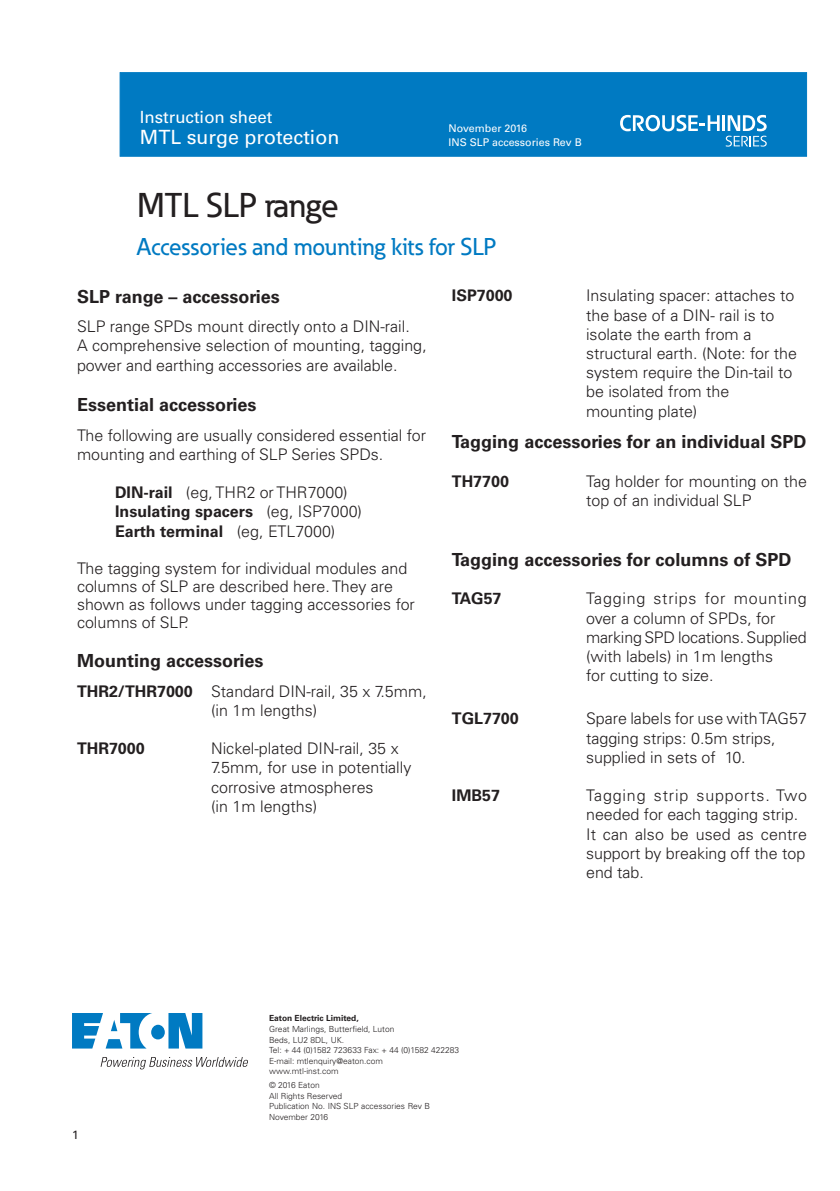
<style>
.page{position:relative;width:840px;height:1191px;background:#fff}
.page>*{position:absolute;margin:0;border:0;box-sizing:border-box;transform-origin:0 0}
.t1{font:500 34px "Eaton";color:#231f20}
.t2{font:500 24px "Eaton";color:#007ac2}
.t3{font:19.6px "Univers LT Pro 55 Roman";color:#fff}
.t4{font:700 18px "Univers LT Pro 65";color:#231f20}
.t5{font:16.8px "Univers LT Pro 55 Roman";color:#fff}
.t6{font:300 16px/19.2px "Univers LT Pro 45";color:#231f20}
.t7{font:700 16px/19.2px "Univers LT Pro 65";color:#231f20}
.t8{font:12px "Univers LT Pro 55 Roman";color:#231f20}
.t9{font:10.6px/13.4px "Univers LT Pro 55 Roman";color:#fff}
.t10{font:300 8.4px/10.6px "Univers LT Pro 45";color:#231f20}
.t11{font:700 8.4px "Univers LT Pro 65";color:#231f20}
.s1{font-family:"Univers LT Pro 65";font-weight:700}
.s2{font-family:"Univers LT Pro 45";font-weight:300}
</style>
<div class="page">
<div style="left:120px;top:72px;width:686px;height:85px;background:#007ac2;border:1px solid #007ac2"></div>
<svg style="left:620px;top:115px;width:146px;height:32px"></svg>
<svg style="left:72px;top:1013px;width:130px;height:35px"></svg>
<svg style="left:101px;top:1057px;width:147px;height:12px"></svg>
<p class="t5" style="left:140px;top:107px;width:134px">Instruction sheet</p>
<p class="t3" style="left:140px;top:126px;width:201px">MTL surge protection</p>
<p class="t9" style="left:448px;top:122px;width:135px">November 2016<br>INS SLP accessories Rev B</p>
<h1 class="t1" style="left:137px;top:184px;width:203px">MTL SLP range</h1>
<h2 class="t2" style="left:137px;top:232px;width:360px">Accessories and mounting kits for SLP</h2>
<p class="t4" style="left:77px;top:286px;width:204px">SLP range – accessories</p>
<p class="t6" style="left:77px;top:317px;width:351px">SLP range SPDs mount directly onto a DIN-rail.<br>A comprehensive selection of mounting, tagging, power and earthing accessories are available.</p>
<p class="t4" style="left:77px;top:394px;width:181px">Essential accessories</p>
<p class="t6" style="left:77px;top:425px;width:350px">The following are usually considered essential for mounting and earthing of SLP Series SPDs.</p>
<p class="t6" style="left:115px;top:483px;width:234px"><span class="s1">DIN-rail</span> (eg, THR2 or THR7000)</p>
<p class="t7" style="left:115px;top:502px;width:248px">Insulating spacers <span class="s2">(eg, ISP7000)<br></span>Earth terminal <span class="s2">(eg, ETL7000)</span></p>
<p class="t6" style="left:77px;top:559px;width:339px;line-height:18px">The tagging system for individual modules and columns of SLP are described here. They are shown as follows under tagging accessories for columns of SLP.</p>
<p class="t4" style="left:77px;top:650px;width:188px">Mounting accessories</p>
<p class="t6" style="left:211px;top:681px;width:217px;text-indent:-134px"><span class="s1">THR2/THR7000</span> Standard DIN-rail, 35 x 7.5mm, (in 1m lengths)</p>
<p class="t7" style="left:77px;top:739px;width:69px">THR7000</p>
<p class="t6" style="left:211px;top:739px;width:201px">Nickel-plated DIN-rail, 35 x<br>7.5mm, for use in potentially corrosive atmospheres<br>(in 1m lengths)</p>
<p class="t7" style="left:451px;top:286px;width:62px">ISP7000</p>
<p class="t6" style="left:585px;top:286px;width:212px">Insulating spacer: attaches to the base of a DIN- rail is to isolate the earth from a structural earth. (Note: for the system require the Din-tail to be isolated from the mounting plate)</p>
<p class="t4" style="left:451px;top:431px;width:356px">Tagging accessories for an individual SPD</p>
<p class="t7" style="left:451px;top:471px;width:58px">TH7700</p>
<p class="t6" style="left:585px;top:471px;width:222px">Tag holder for mounting on the top of an individual SLP</p>
<p class="t4" style="left:451px;top:549px;width:341px">Tagging accessories for columns of SPD</p>
<p class="t7" style="left:451px;top:589px;width:51px">TAG57</p>
<p class="t6" style="left:585px;top:589px;width:222px">Tagging strips for mounting over a column of SPDs, for marking SPD locations. Supplied (with labels) in 1m lengths<br>for cutting to size.</p>
<p class="t7" style="left:451px;top:709px;width:68px">TGL7700</p>
<p class="t6" style="left:585px;top:709px;width:222px">Spare labels for use with TAG57 tagging strips: 0.5m strips, supplied in sets of 10.</p>
<p class="t7" style="left:451px;top:786px;width:50px">IMB57</p>
<p class="t6" style="left:585px;top:786px;width:222px">Tagging strip supports. Two needed for each tagging strip.<br>It can also be used as centre support by breaking off the top end tab.</p>
<p class="t8" style="left:72px;top:1127px;width:8px">1</p>
<p class="t11" style="left:269px;top:1013px;width:91px">Eaton Electric Limited,</p>
<p class="t10" style="left:269px;top:1023px;width:191px">Great Marlings, Butterfield, Luton<br>Beds, LU2 8DL, UK.<br>Tel: + 44 (0)1582 723633 Fax: + 44 (0)1582 422283<br>E-mail: mtlenquiry@eaton.com<br>www.mtl-inst.com</p>
<p class="t10" style="left:269px;top:1079px;width:162px">© 2016 Eaton<br>All Rights Reserved<br>Publication No. INS SLP accessories Rev B<br>November 2016</p>
</div>
